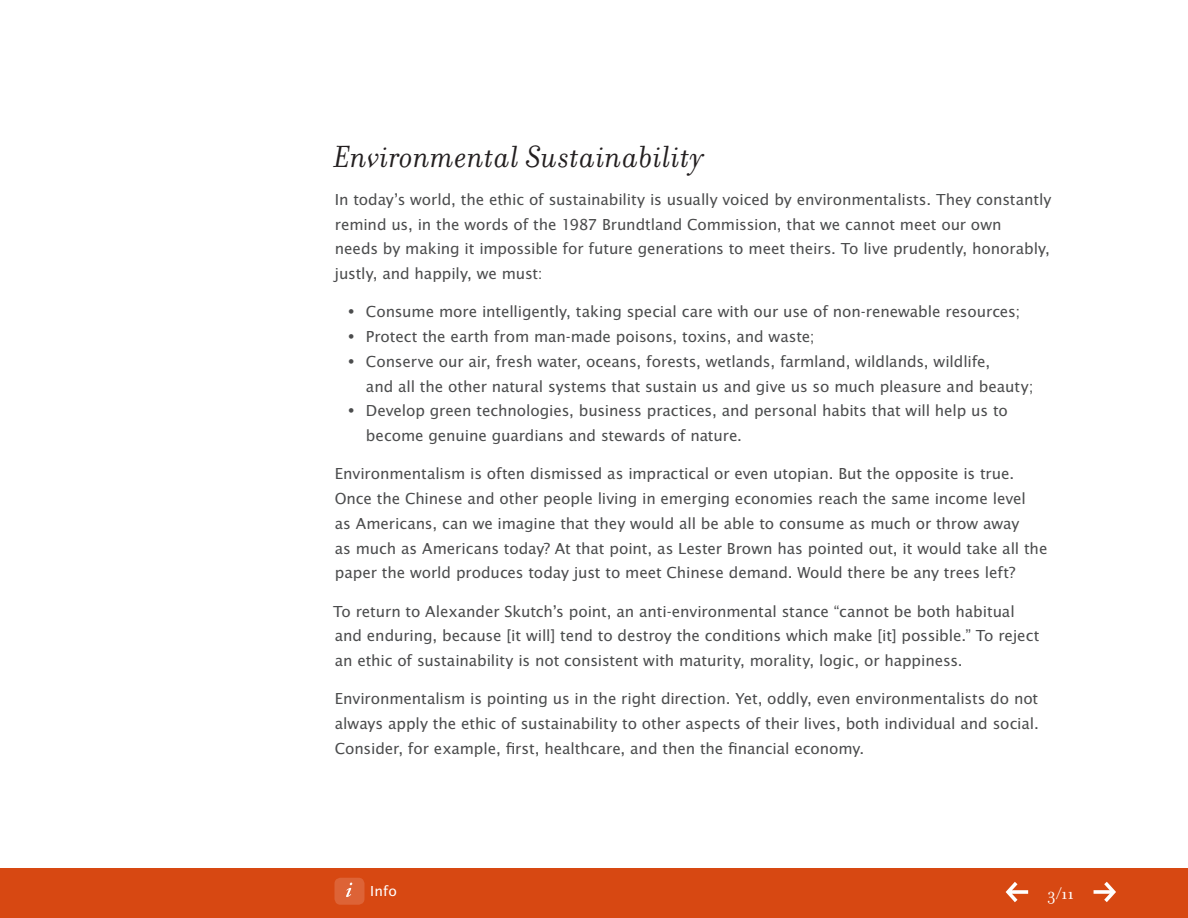
<style>
.page{position:relative;width:1188px;height:918px;background:#fff}
.page>*{position:absolute;margin:0;border:0;box-sizing:border-box;transform-origin:0 0}
.t1{font:italic 33px "Filosofia OT";letter-spacing:.015em;color:#231f20}
.t2{font:18px "Filosofia OT";color:#fff}
.t3{font:16.5px/24.8px "Lucida Sans EFOP";letter-spacing:-.005em;color:#4b4c4d}
.t4{font:15px "Lucida Sans EFOP";color:#fff}
</style>
<div class="page">
<div style="left:0;top:869px;width:1188px;height:49px;background:#d74812"></div>
<div style="left:334px;top:878px;width:30px;height:27px;background:#dd6336;border-radius:6px"></div>
<svg style="left:346px;top:883px;width:6px;height:14px"></svg>
<svg style="left:1006px;top:882px;width:22px;height:20px"></svg>
<svg style="left:1094px;top:882px;width:22px;height:20px"></svg>
<h1 class="t1" style="left:334px;top:138px;width:371px">Environmental Sustainability</h1>
<p class="t3" style="left:335px;top:188px;width:718px">In today’s world, the ethic of sustainability is usually voiced by environmentalists. They constantly remind us, in the words of the 1987 Brundtland Commission, that we cannot meet our own<br>needs by making it impossible for future generations to meet theirs. To live prudently, honorably, justly, and happily, we must:</p>
<p class="t3" style="left:347px;top:300px;width:675px">• Consume more intelligently, taking special care with our use of non-renewable resources;</p>
<p class="t3" style="left:347px;top:325px;width:470px">• Protect the earth from man-made poisons, toxins, and waste;</p>
<p class="t3" style="left:366px;top:350px;width:669px;text-indent:-19px">• Conserve our air, fresh water, oceans, forests, wetlands, farmland, wildlands, wildlife,<br>and all the other natural systems that sustain us and give us so much pleasure and beauty;</p>
<p class="t3" style="left:366px;top:399px;width:643px;text-indent:-19px">• Develop green technologies, business practices, and personal habits that will help us to become genuine guardians and stewards of nature.</p>
<p class="t3" style="left:335px;top:462px;width:714px">Environmentalism is often dismissed as impractical or even utopian. But the opposite is true.<br>Once the Chinese and other people living in emerging economies reach the same income level<br>as Americans, can we imagine that they would all be able to consume as much or throw away<br>as much as Americans today? At that point, as Lester Brown has pointed out, it would take all the paper the world produces today just to meet Chinese demand. Would there be any trees left?</p>
<p class="t3" style="left:333px;top:599px;width:708px">To return to Alexander Skutch’s point, an anti-environmental stance “cannot be both habitual and enduring, because [it will] tend to destroy the conditions which make [it] possible.” To reject an ethic of sustainability is not consistent with maturity, morality, logic, or happiness.</p>
<p class="t3" style="left:335px;top:687px;width:706px;text-align:justify">Environmentalism is pointing us in the right direction. Yet, oddly, even environmentalists do not always apply the ethic of sustainability to other aspects of their lives, both individual and social.<br>Consider, for example, first, healthcare, and then the financial economy.</p>
<p class="t4" style="left:370px;top:883px;width:28px">Info</p>
<p class="t2" style="left:1047px;top:884px;width:28px">3/11</p>
</div>
